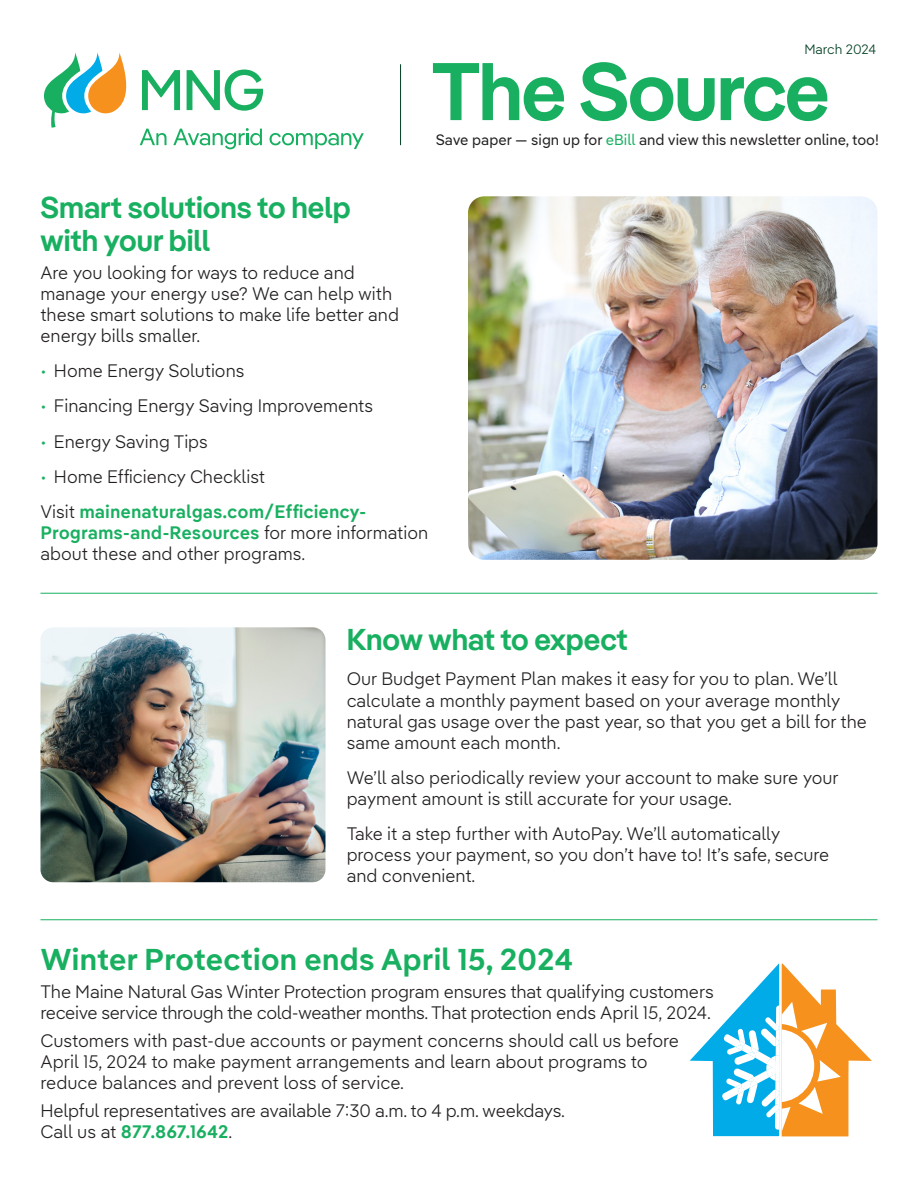
<style>
.page{position:relative;width:918px;height:1188px;background:#fff}
.page>*{position:absolute;margin:0;border:0;box-sizing:border-box;transform-origin:0 0}
.t1{font:700 81.45px "Iber Pangea Sm";letter-spacing:-.02em;color:#18b060}
.t2{font:700 30px/33px "Iber Pangea Sm";color:#18b060}
.t3{font:700 30px "Iber Pangea Text Sm";letter-spacing:-.01em;color:#18b060}
.t4{font:300 18px/21px "Iber Pangea Text";color:#231f20}
.t5{font:300 18px/21px "Iber Pangea Text";letter-spacing:-.02em;color:#231f20}
.t6{font:700 18px/21px "Iber Pangea Text Sm";color:#18b060}
.t7{font:15px "Iber Pangea Text";color:#231f20}
.t8{font:300 13.5px "Iber Pangea Text";color:#003f22}
.s1{color:#18b060}
.s2{font-family:"Iber Pangea Text";font-weight:300;color:#231f20}
</style>
<div class="page">
<hr style="left:400px;top:64px;width:1px;height:81px;background:#003f22">
<svg style="left:44px;top:52px;width:219px;height:97px"></svg>
<svg style="left:270px;top:133px;width:94px;height:16px"></svg>
<img style="left:468px;top:196px;width:410px;height:364px">
<svg style="left:690px;top:963px;width:182px;height:173px"></svg>
<img style="left:40px;top:627px;width:286px;height:255px">
<hr style="left:40px;top:593px;width:838px;height:1px;background:#18b060">
<hr style="left:40px;top:919px;width:838px;height:1px;background:#18b060">
<p class="t8" style="left:804px;top:39px;width:73px">March 2024</p>
<h1 class="t1" style="left:432px;top:33px;width:399px">The Source</h1>
<p class="t7" style="left:436px;top:129px;width:445px">Save paper — sign up for <span class="s1">eBill</span> and view this newsletter online, too!</p>
<h2 class="t2" style="left:40px;top:190px;width:312px">Smart solutions to help with your bill</h2>
<p class="t4" style="left:40px;top:262px;width:360px">Are you looking for ways to reduce and manage your energy use? We can help with these smart solutions to make life better and energy bills smaller.</p>
<p class="t4" style="left:40px;top:360px;width:206px"><span class="s1">•</span> Home Energy Solutions</p>
<p class="t4" style="left:40px;top:395px;width:334px"><span class="s1">•</span> Financing Energy Saving Improvements</p>
<p class="t4" style="left:40px;top:430px;width:169px"><span class="s1">•</span> Energy Saving Tips</p>
<p class="t4" style="left:40px;top:465px;width:226px"><span class="s1">•</span> Home Efficiency Checklist</p>
<p class="t6" style="left:40px;top:500px;width:389px"><span class="s2">Visit</span> mainenaturalgas.com/Efficiency-<br>Programs-and-Resources <span class="s2">for more information</span></p>
<p class="t4" style="left:40px;top:542px;width:266px">about these and other programs.</p>
<h2 class="t2" style="left:347px;top:622px;width:283px">Know what to expect</h2>
<p class="t4" style="left:347px;top:668px;width:522px">Our Budget Payment Plan makes it easy for you to plan. We’ll calculate a monthly payment based on your average monthly natural gas usage over the past year, so that you get a bill for the same amount each month.</p>
<p class="t4" style="left:347px;top:766px;width:494px">We’ll also periodically review your account to make sure your payment amount is still accurate for your usage.</p>
<p class="t4" style="left:347px;top:822px;width:484px">Take it a step further with AutoPay. We’ll automatically process your payment, so you don’t have to! It’s safe, secure and convenient.</p>
<h2 class="t3" style="left:40px;top:937px;width:534px">Winter Protection ends April 15, 2024</h2>
<p class="t5" style="left:40px;top:980px;width:675px">The Maine Natural Gas Winter Protection program ensures that qualifying customers receive service through the cold-weather months. That protection ends April 15, 2024.</p>
<p class="t4" style="left:40px;top:1029px;width:640px">Customers with past-due accounts or payment concerns should call us before<br>April 15, 2024 to make payment arrangements and learn about programs to reduce balances and prevent loss of service.</p>
<p class="t4" style="left:40px;top:1099px;width:526px">Helpful representatives are available 7:30 a.m. to 4 p.m. weekdays.</p>
<p class="t6" style="left:40px;top:1120px;width:193px"><span class="s2">Call us at</span> 877.867.1642<span class="s2">.</span></p>
</div>
